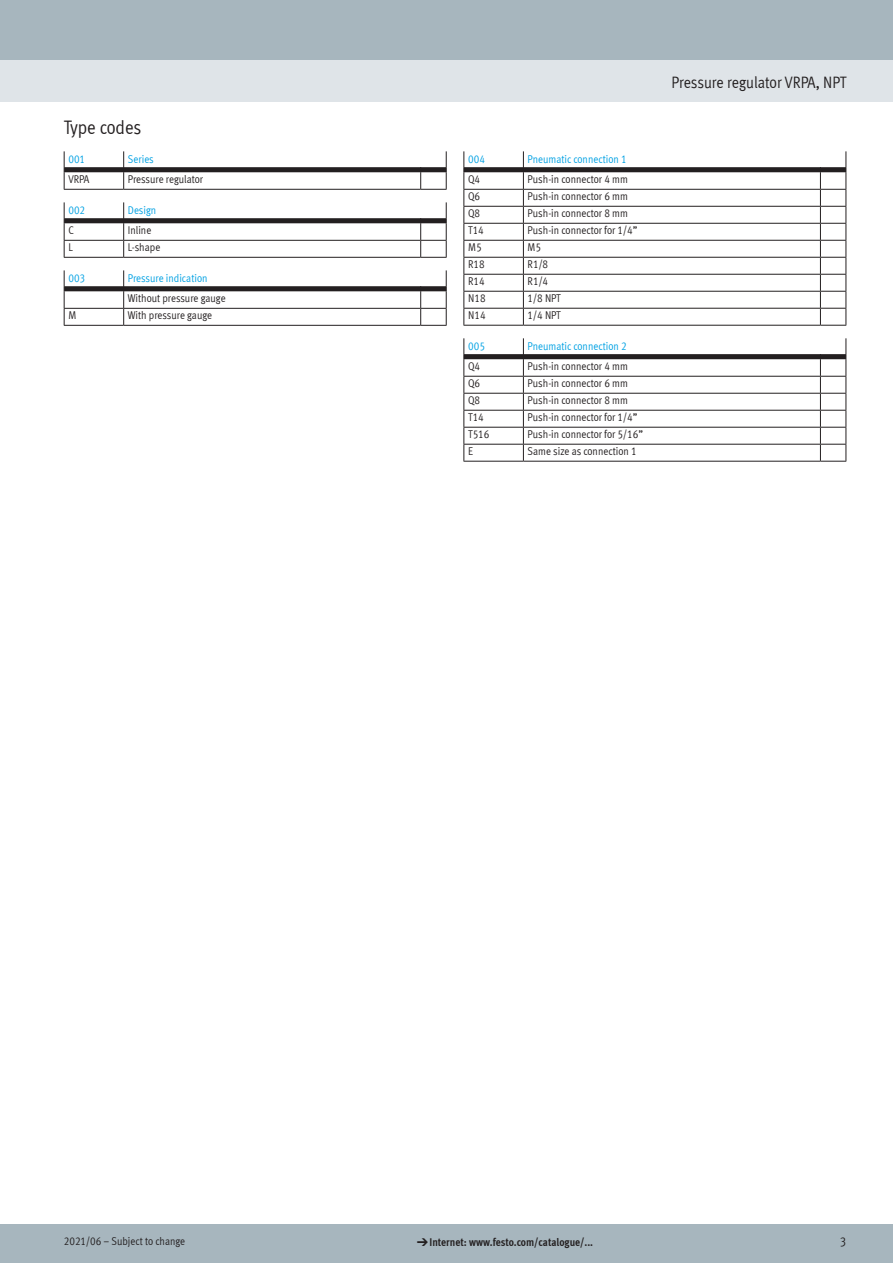
<style>
.page{position:relative;width:893px;height:1263px;background:#fff}
.page>*{position:absolute;margin:0;border:0;box-sizing:border-box;transform-origin:0 0}
.t1{font:19.5px "Meta Cond LF";color:#231f20}
.t2{font:16.5px "Meta Cond LF";letter-spacing:-.005em;color:#231f20}
.t3{font:12.75px "Meta Cond LF";color:#231f20}
.t4{font:11.25px "Meta Cond LF";color:#231f20}
.t5{font:11.25px "Meta Cond LF";color:#00a1e3}
.t6{font:700 11.25px "Meta Cond LF";color:#231f20}
.s1{font-family:"Meto Pict 182";font-weight:400}
</style>
<div class="page">
<div style="left:0;top:1225px;width:893px;height:38px;background:#a7b6be"></div>
<div style="left:0;top:60px;width:893px;height:42px;background:#dfe4e8"></div>
<div style="left:0;top:0;width:893px;height:60px;background:#a7b6be"></div>
<svg style="left:64px;top:151px;width:383px;height:39px"></svg>
<svg style="left:64px;top:202px;width:383px;height:56px"></svg>
<svg style="left:64px;top:270px;width:383px;height:56px"></svg>
<svg style="left:463px;top:151px;width:384px;height:175px"></svg>
<svg style="left:463px;top:338px;width:384px;height:124px"></svg>
<h1 class="t1" style="left:64px;top:116px;width:79px">Type codes</h1>
<p class="t5" style="left:68px;top:152px;width:18px">001</p>
<p class="t5" style="left:128px;top:152px;width:27px">Series</p>
<p class="t4" style="left:68px;top:173px;width:23px">VRPA</p>
<p class="t4" style="left:128px;top:173px;width:77px">Pressure regulator</p>
<p class="t5" style="left:68px;top:203px;width:18px">002</p>
<p class="t5" style="left:128px;top:203px;width:30px">Design</p>
<p class="t4" style="left:68px;top:224px;width:7px">C</p>
<p class="t4" style="left:128px;top:224px;width:25px">Inline</p>
<p class="t4" style="left:68px;top:241px;width:6px">L</p>
<p class="t4" style="left:128px;top:241px;width:34px">L-shape</p>
<p class="t5" style="left:68px;top:271px;width:18px">003</p>
<p class="t5" style="left:128px;top:271px;width:81px">Pressure indication</p>
<p class="t4" style="left:128px;top:292px;width:99px">Without pressure gauge</p>
<p class="t4" style="left:68px;top:309px;width:9px">M</p>
<p class="t4" style="left:128px;top:309px;width:86px">With pressure gauge</p>
<p class="t5" style="left:468px;top:152px;width:18px">004</p>
<p class="t5" style="left:528px;top:152px;width:101px">Pneumatic connection 1</p>
<p class="t4" style="left:468px;top:173px;width:14px">Q4</p>
<p class="t4" style="left:528px;top:173px;width:102px">Push-in connector 4 mm</p>
<p class="t4" style="left:468px;top:190px;width:14px">Q6</p>
<p class="t4" style="left:528px;top:190px;width:102px">Push-in connector 6 mm</p>
<p class="t4" style="left:468px;top:207px;width:14px">Q8</p>
<p class="t4" style="left:528px;top:207px;width:102px">Push-in connector 8 mm</p>
<p class="t4" style="left:468px;top:224px;width:17px">T14</p>
<p class="t4" style="left:528px;top:224px;width:111px">Push-in connector for 1/4”</p>
<p class="t4" style="left:468px;top:240px;width:15px">M5</p>
<p class="t4" style="left:528px;top:240px;width:15px">M5</p>
<p class="t4" style="left:468px;top:257px;width:18px">R18</p>
<p class="t4" style="left:528px;top:257px;width:22px">R1/8</p>
<p class="t4" style="left:468px;top:274px;width:18px">R14</p>
<p class="t4" style="left:528px;top:274px;width:22px">R1/4</p>
<p class="t4" style="left:468px;top:291px;width:19px">N18</p>
<p class="t4" style="left:528px;top:291px;width:35px">1/8 NPT</p>
<p class="t4" style="left:468px;top:308px;width:19px">N14</p>
<p class="t4" style="left:528px;top:308px;width:35px">1/4 NPT</p>
<p class="t5" style="left:468px;top:339px;width:18px">005</p>
<p class="t5" style="left:528px;top:339px;width:101px">Pneumatic connection 2</p>
<p class="t4" style="left:468px;top:359px;width:14px">Q4</p>
<p class="t4" style="left:528px;top:359px;width:102px">Push-in connector 4 mm</p>
<p class="t4" style="left:468px;top:376px;width:14px">Q6</p>
<p class="t4" style="left:528px;top:376px;width:102px">Push-in connector 6 mm</p>
<p class="t4" style="left:468px;top:393px;width:14px">Q8</p>
<p class="t4" style="left:528px;top:393px;width:102px">Push-in connector 8 mm</p>
<p class="t4" style="left:468px;top:410px;width:17px">T14</p>
<p class="t4" style="left:528px;top:410px;width:111px">Push-in connector for 1/4”</p>
<p class="t4" style="left:468px;top:427px;width:23px">T516</p>
<p class="t4" style="left:528px;top:427px;width:117px">Push-in connector for 5/16”</p>
<p class="t4" style="left:468px;top:444px;width:6px">E</p>
<p class="t4" style="left:528px;top:444px;width:111px">Same size as connection 1</p>
<h2 class="t2" style="left:671px;top:72px;width:176px">Pressure regulator VRPA, NPT</h2>
<p class="t4" style="left:64px;top:1234px;width:123px">2021/06 – Subject to change</p>
<p class="t6" style="left:417px;top:1235px;width:178px"><span class="s1">d</span>Internet: www.festo.com/catalogue/...</p>
<p class="t3" style="left:840px;top:1234px;width:8px">3</p>
</div>
